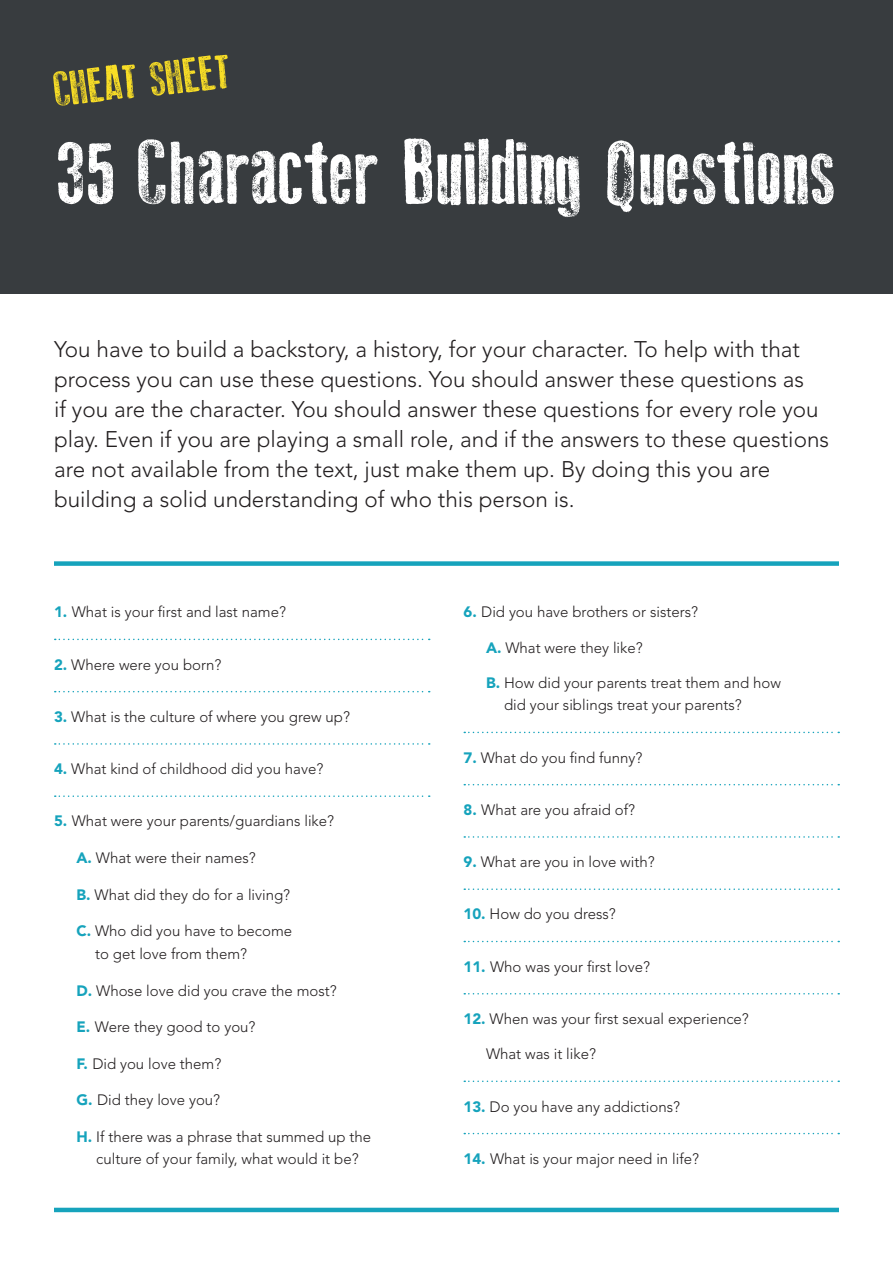
<style>
.page{position:relative;width:893px;height:1263px;background:#fff}
.page>*{position:absolute;margin:0;border:0;box-sizing:border-box;transform-origin:0 0}
.t1{font:90px "Old Press";color:#fff}
.t2{font:48px "Old Press";color:#f9de26}
.t3{font:300 22.5px/30px "Avenir";color:#231f20}
.t4{font:300 15px/22.5px "Avenir";color:#231f20}
.s1{font-weight:900;color:#16a3bc}
</style>
<div class="page">
<svg style="left:55px;top:639px;width:375px;height:1px"></svg>
<svg style="left:55px;top:691px;width:375px;height:1px"></svg>
<svg style="left:55px;top:743px;width:375px;height:2px"></svg>
<svg style="left:55px;top:795px;width:375px;height:2px"></svg>
<svg style="left:464px;top:732px;width:375px;height:1px"></svg>
<svg style="left:464px;top:784px;width:375px;height:1px"></svg>
<svg style="left:464px;top:836px;width:375px;height:2px"></svg>
<svg style="left:464px;top:888px;width:375px;height:2px"></svg>
<svg style="left:464px;top:941px;width:375px;height:1px"></svg>
<svg style="left:464px;top:993px;width:375px;height:1px"></svg>
<svg style="left:464px;top:1080px;width:375px;height:2px"></svg>
<svg style="left:464px;top:1133px;width:375px;height:1px"></svg>
<div style="left:0;top:0;width:893px;height:293px;background:#383c3f"></div>
<hr style="left:54px;top:1208px;width:785px;height:4px;background:#16a3bc">
<div style="left:54px;top:561px;width:785px;height:5px;background:#16a3bc"></div>
<h2 class="t2" style="left:51px;top:63px;width:180px;rotate:-6deg">CHEAT SHEET</h2>
<h1 class="t1" style="left:58px;top:122px;width:779px">35 Character Building Questions</h1>
<p class="t3" style="left:54px;top:334px;width:777px">You have to build a backstory, a history, for your character. To help with that process you can use these questions. You should answer these questions as<br>if you are the character. You should answer these questions for every role you play. Even if you are playing a small role, and if the answers to these questions are not available from the text, just make them up. By doing this you are building a solid understanding of who this person is.</p>
<p class="t4" style="left:54px;top:601px;width:234px"><span class="s1">1.</span> What is your first and last name?</p>
<p class="t4" style="left:54px;top:653px;width:169px"><span class="s1">2.</span> Where were you born?</p>
<p class="t4" style="left:54px;top:705px;width:298px"><span class="s1">3.</span> What is the culture of where you grew up?</p>
<p class="t4" style="left:54px;top:758px;width:271px"><span class="s1">4.</span> What kind of childhood did you have?</p>
<p class="t4" style="left:54px;top:810px;width:282px"><span class="s1">5.</span> What were your parents/guardians like?</p>
<p class="t4" style="left:76px;top:847px;width:181px"><span class="s1">A.</span> What were their names?</p>
<p class="t4" style="left:76px;top:883px;width:215px"><span class="s1">B.</span> What did they do for a living?</p>
<p class="t4" style="left:95px;top:920px;width:199px;text-indent:-19px"><span class="s1">C.</span> Who did you have to become to get love from them?</p>
<p class="t4" style="left:76px;top:979px;width:262px"><span class="s1">D.</span> Whose love did you crave the most?</p>
<p class="t4" style="left:76px;top:1015px;width:181px"><span class="s1">E.</span> Were they good to you?</p>
<p class="t4" style="left:76px;top:1052px;width:146px"><span class="s1">F.</span> Did you love them?</p>
<p class="t4" style="left:76px;top:1089px;width:145px"><span class="s1">G.</span> Did they love you?</p>
<p class="t4" style="left:76px;top:1125px;width:296px;text-align:center"><span class="s1">H.</span> If there was a phrase that summed up the culture of your family, what would it be?</p>
<p class="t4" style="left:463px;top:601px;width:236px"><span class="s1">6.</span> Did you have brothers or sisters?</p>
<p class="t4" style="left:486px;top:636px;width:158px"><span class="s1">A.</span> What were they like?</p>
<p class="t4" style="left:504px;top:671px;width:278px;text-indent:-18px"><span class="s1">B.</span> How did your parents treat them and how did your siblings treat your parents?</p>
<p class="t4" style="left:463px;top:746px;width:181px"><span class="s1">7.</span> What do you find funny?</p>
<p class="t4" style="left:463px;top:798px;width:173px"><span class="s1">8.</span> What are you afraid of?</p>
<p class="t4" style="left:463px;top:851px;width:193px"><span class="s1">9.</span> What are you in love with?</p>
<p class="t4" style="left:463px;top:903px;width:154px"><span class="s1">10.</span> How do you dress?</p>
<p class="t4" style="left:463px;top:955px;width:188px"><span class="s1">11.</span> Who was your first love?</p>
<p class="t4" style="left:463px;top:1007px;width:287px"><span class="s1">12.</span> When was your first sexual experience?</p>
<p class="t4" style="left:486px;top:1043px;width:112px">What was it like?</p>
<p class="t4" style="left:463px;top:1095px;width:218px"><span class="s1">13.</span> Do you have any addictions?</p>
<p class="t4" style="left:463px;top:1147px;width:237px"><span class="s1">14.</span> What is your major need in life?</p>
</div>
